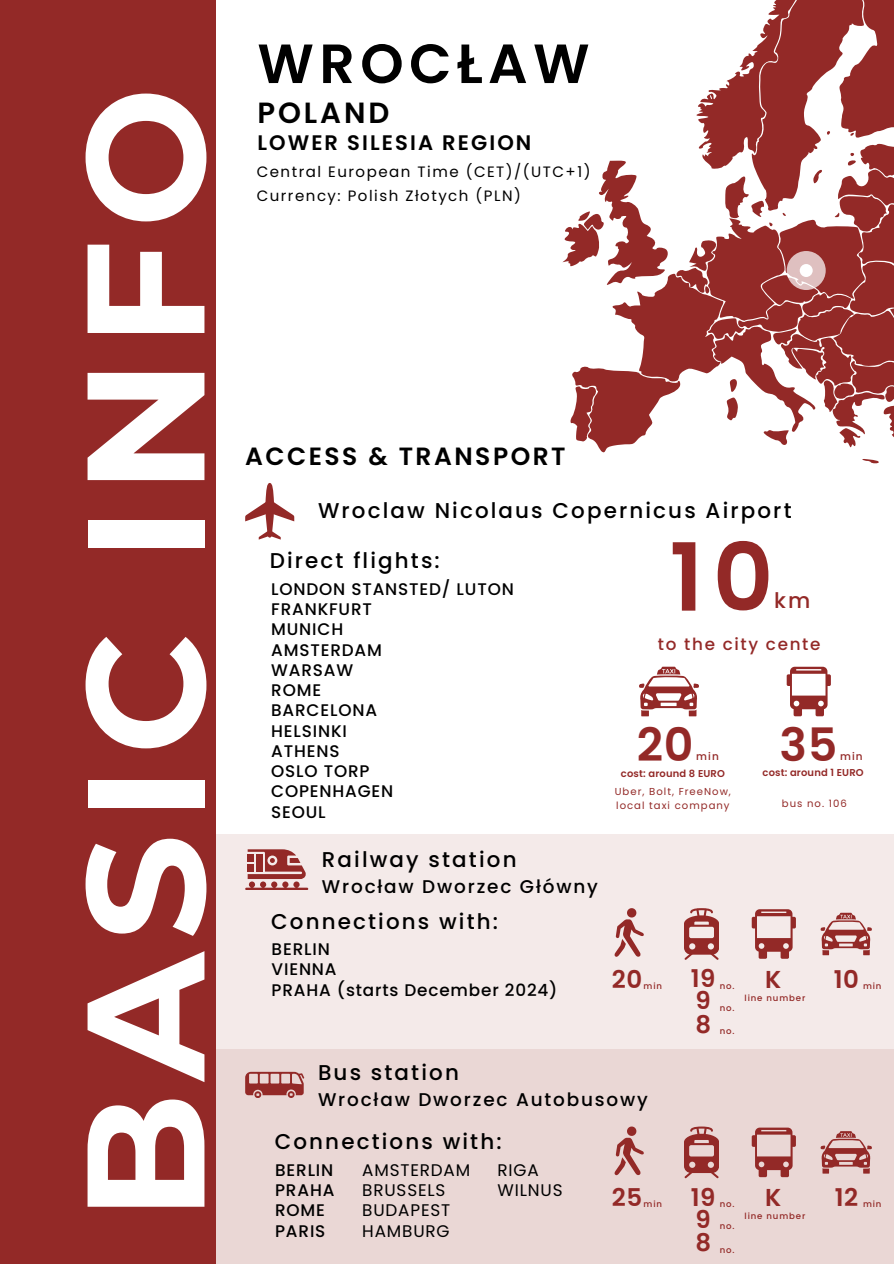
<style>
.page{position:relative;width:894px;height:1264px;background:#fff}
.page>*{position:absolute;margin:0;border:0;box-sizing:border-box;transform-origin:0 0}
.t1{font:700 166.95px "Montserrat";letter-spacing:.075em;color:#fff}
.t2{font:600 93.75px "Poppins";color:#932927}
.t3{font:600 55.2px "Poppins";letter-spacing:.1em;color:#000}
.t4{font:600 45.9px "Poppins";color:#932927}
.t5{font:600 29.25px "Poppins";letter-spacing:.1em;color:#000}
.t6{font:600 24.9px "Poppins";letter-spacing:.1em;color:#000}
.t7{font:600 24.45px "Poppins";letter-spacing:.015em;color:#932927}
.t8{font:500 21.45px "Poppins";letter-spacing:.1em;color:#000}
.t9{font:500 21.45px "Poppins";color:#932927}
.t10{font:600 21px "Poppins";letter-spacing:.1em;color:#000}
.t11{font:500 18.45px "Poppins";letter-spacing:.1em;color:#000}
.t12{font:500 16.8px/20.2px "Poppins";letter-spacing:.05em;color:#000}
.t13{font:16.8px/20.2px "Poppins";letter-spacing:.05em;color:#000}
.t14{font:500 16.8px "Poppins";letter-spacing:.1em;color:#932927}
.t15{font:15px "Poppins";letter-spacing:.1em;color:#000}
.t16{font:500 10.5px "Poppins";letter-spacing:.1em;color:#932927}
.t17{font:10.05px/13.5px "Poppins";letter-spacing:.1em;color:#932927}
.t18{font:600 9.9px "Poppins";letter-spacing:.015em;color:#932927}
.t19{font:500 8.55px "Poppins";letter-spacing:.1em;color:#932927}
</style>
<div class="page">
<div style="left:0;top:834px;width:893px;height:429px;background:#f4eae9"></div>
<div style="left:122px;top:1049px;width:771px;height:214px;background:#ead7d5"></div>
<div style="left:0;top:0;width:215px;height:1263px;background:#932927"></div>
<svg style="left:562px;top:0;width:331px;height:464px"></svg>
<svg style="left:786px;top:251px;width:39px;height:39px"></svg>
<div style="left:799px;top:264px;width:13px;height:13px;background:#fff;border-radius:50%"></div>
<svg style="left:786px;top:666px;width:44px;height:50px"></svg>
<svg style="left:639px;top:666px;width:60px;height:50px"></svg>
<svg style="left:215px;top:0;width:93px;height:988px"></svg>
<svg style="left:245px;top:1071px;width:59px;height:26px"></svg>
<svg style="left:684px;top:908px;width:34px;height:51px"></svg>
<svg style="left:820px;top:912px;width:52px;height:43px"></svg>
<svg style="left:751px;top:909px;width:44px;height:49px"></svg>
<svg style="left:614px;top:908px;width:30px;height:49px"></svg>
<svg style="left:684px;top:1126px;width:34px;height:52px"></svg>
<svg style="left:820px;top:1131px;width:52px;height:42px"></svg>
<svg style="left:751px;top:1127px;width:44px;height:49px"></svg>
<svg style="left:614px;top:1126px;width:30px;height:49px"></svg>
<h1 class="t1" style="left:43px;top:1220px;width:1135px;rotate:-90deg">BASIC INFO</h1>
<h3 class="t3" style="left:257px;top:25px;width:333px">WROCŁAW</h3>
<h3 class="t5" style="left:257px;top:92px;width:133px">POLAND</h3>
<p class="t10" style="left:257px;top:128px;width:275px">LOWER SILESIA REGION</p>
<p class="t15" style="left:256px;top:161px;width:335px">Central European Time (CET)/(UTC+1)</p>
<p class="t15" style="left:256px;top:185px;width:265px">Currency: Polish Złotych (PLN)</p>
<h3 class="t6" style="left:245px;top:439px;width:322px">ACCESS &amp; TRANSPORT</h3>
<p class="t8" style="left:318px;top:495px;width:475px">Wroclaw Nicolaus Copernicus Airport</p>
<p class="t8" style="left:270px;top:545px;width:171px">Direct flights:</p>
<h2 class="t2" style="left:669px;top:512px;width:105px">10</h2>
<p class="t12" style="left:271px;top:578px;width:244px">LONDON STANSTED/ LUTON<br>FRANKFURT<br>MUNICH<br>AMSTERDAM<br>WARSAW<br>ROME<br>BARCELONA<br>HELSINKI<br>ATHENS<br>OSLO TORP<br>COPENHAGEN<br>SEOUL</p>
<p class="t9" style="left:773px;top:585px;width:38px">km</p>
<p class="t14" style="left:657px;top:632px;width:164px">to the city cente</p>
<h3 class="t4" style="left:779px;top:713px;width:59px">35</h3>
<h3 class="t4" style="left:636px;top:713px;width:58px">20</h3>
<p class="t16" style="left:696px;top:749px;width:24px">min</p>
<p class="t16" style="left:840px;top:749px;width:24px">min</p>
<p class="t17" style="left:781px;top:796px;width:66px">bus no. 106</p>
<p class="t18" style="left:620px;top:766px;width:105px">cost: around 8 EURO</p>
<p class="t18" style="left:762px;top:765px;width:103px">cost: around 1 EURO</p>
<p class="t17" style="left:614px;top:785px;width:118px">Uber, Bolt, FreeNow, local taxi company</p>
<p class="t8" style="left:322px;top:844px;width:196px">Railway station</p>
<p class="t11" style="left:322px;top:873px;width:277px">Wrocław Dworzec Główny</p>
<p class="t8" style="left:271px;top:906px;width:228px">Connections with:</p>
<p class="t12" style="left:271px;top:939px;width:287px">BERLIN<br>VIENNA<br>PRAHA (starts December 2024)</p>
<h3 class="t7" style="left:611px;top:961px;width:32px">20</h3>
<p class="t19" style="left:643px;top:979px;width:20px">min</p>
<p class="t8" style="left:318px;top:1057px;width:142px">Bus station</p>
<p class="t11" style="left:318px;top:1086px;width:331px">Wrocław Dworzec Autobusowy</p>
<p class="t8" style="left:275px;top:1126px;width:228px">Connections with:</p>
<p class="t12" style="left:275px;top:1159px;width:61px">BERLIN<br>PRAHA<br>ROME<br>PARIS</p>
<p class="t13" style="left:362px;top:1159px;width:109px">AMSTERDAM<br>BRUSSELS<br>BUDAPEST<br>HAMBURG</p>
<p class="t13" style="left:497px;top:1159px;width:66px">RIGA<br>WILNUS</p>
<h3 class="t7" style="left:611px;top:1180px;width:32px">25</h3>
<p class="t19" style="left:643px;top:1198px;width:20px">min</p>
<h3 class="t7" style="left:690px;top:961px;width:26px">19</h3>
<p class="t19" style="left:719px;top:979px;width:16px">no.</p>
<h3 class="t7" style="left:695px;top:983px;width:17px">9</h3>
<h3 class="t7" style="left:695px;top:1007px;width:17px">8</h3>
<p class="t19" style="left:719px;top:1001px;width:16px">no.</p>
<p class="t19" style="left:719px;top:1025px;width:16px">no.</p>
<h3 class="t7" style="left:764px;top:961px;width:18px">K</h3>
<h3 class="t7" style="left:833px;top:961px;width:27px">10</h3>
<p class="t19" style="left:862px;top:979px;width:20px">min</p>
<p class="t19" style="left:744px;top:992px;width:62px">line number</p>
<h3 class="t7" style="left:690px;top:1179px;width:26px">19</h3>
<p class="t19" style="left:719px;top:1197px;width:16px">no.</p>
<h3 class="t7" style="left:695px;top:1201px;width:17px">9</h3>
<h3 class="t7" style="left:695px;top:1225px;width:17px">8</h3>
<p class="t19" style="left:719px;top:1219px;width:16px">no.</p>
<p class="t19" style="left:719px;top:1243px;width:16px">no.</p>
<h3 class="t7" style="left:764px;top:1180px;width:18px">K</h3>
<h3 class="t7" style="left:834px;top:1180px;width:25px">12</h3>
<p class="t19" style="left:862px;top:1198px;width:20px">min</p>
<p class="t19" style="left:744px;top:1210px;width:62px">line number</p>
</div>
